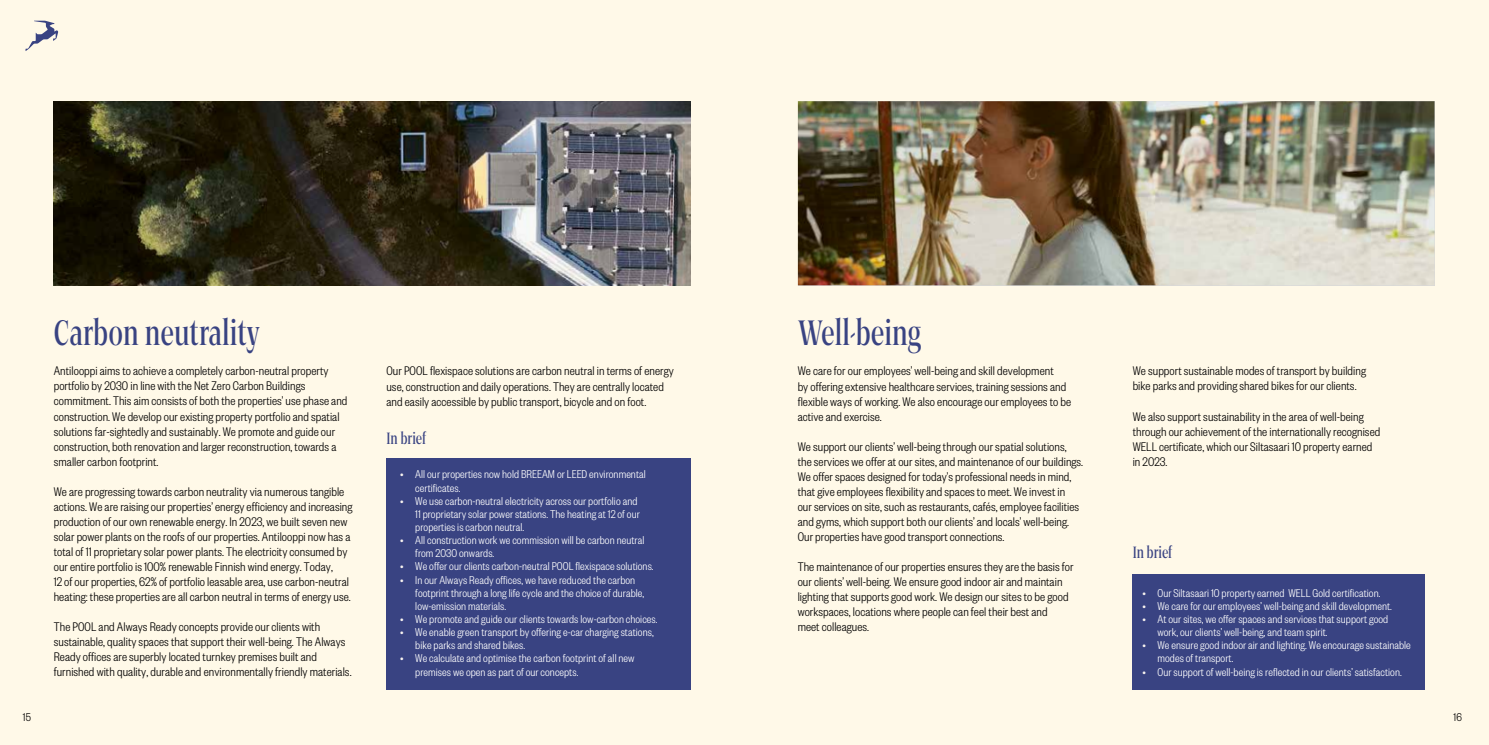
<style>
.page{position:relative;width:1489px;height:745px;background:#fff}
.page>*{position:absolute;margin:0;border:0;box-sizing:border-box;transform-origin:0 0}
.t1{font:500 35px "Epika Serif Extra Condensed Premium";color:#394382}
.t2{font:500 16.25px "Epika Serif Extra Condensed Premium";color:#394382}
.t3{font:300 13.75px/15px "Founders Grotesk Cond";letter-spacing:.005em;color:#000}
.t4{font:300 12.5px/13.1px "Founders Grotesk Cond";letter-spacing:.005em;color:#fff}
.t5{font:300 12.5px "Founders Grotesk Cond";color:#000}
.s1{color:#f9f4f0}
</style>
<div class="page">
<div style="left:0;top:0;width:1488px;height:744px;background:#fff9e8"></div>
<svg style="left:26px;top:21px;width:32px;height:30px"></svg>
<div style="left:1132px;top:573px;width:292px;height:116px;background:#394382"></div>
<div style="left:386px;top:458px;width:305px;height:231px;background:#394382"></div>
<img style="left:53px;top:101px;width:637px;height:184px">
<img style="left:797px;top:101px;width:637px;height:184px">
<h1 class="t1" style="left:53px;top:306px;width:208px">Carbon neutrality</h1>
<p class="t3" style="left:54px;top:363px;width:295px">Antilooppi aims to achieve a completely carbon-neutral property portfolio by 2030 in line with the Net Zero Carbon Buildings commitment. This aim consists of both the properties’ use phase and construction. We develop our existing property portfolio and spatial solutions far-sightedly and sustainably. We promote and guide our construction, both renovation and larger reconstruction, towards a smaller carbon footprint.</p>
<p class="t3" style="left:54px;top:483px;width:300px">We are progressing towards carbon neutrality via numerous tangible actions. We are raising our properties’ energy efficiency and increasing production of our own renewable energy. In 2023, we built seven new solar power plants on the roofs of our properties. Antilooppi now has a total of 11 proprietary solar power plants. The electricity consumed by our entire portfolio is 100% renewable Finnish wind energy. Today,<br>12 of our properties, 62% of portfolio leasable area, use carbon-neutral heating: these properties are all carbon neutral in terms of energy use.</p>
<p class="t3" style="left:54px;top:618px;width:299px">The POOL and Always Ready concepts provide our clients with sustainable, quality spaces that support their well-being. The Always Ready offices are superbly located turnkey premises built and furnished with quality, durable and environmentally friendly materials.</p>
<h1 class="t1" style="left:797px;top:306px;width:125px">Well-being</h1>
<p class="t3" style="left:386px;top:363px;width:289px">Our POOL flexispace solutions are carbon neutral in terms of energy use, construction and daily operations. They are centrally located and easily accessible by public transport, bicycle and on foot.</p>
<p class="t3" style="left:797px;top:363px;width:275px">We care for our employees’ well-being and skill development<br>by offering extensive healthcare services, training sessions and flexible ways of working. We also encourage our employees to be active and exercise.</p>
<p class="t3" style="left:797px;top:438px;width:287px">We support our clients’ well-being through our spatial solutions, the services we offer at our sites, and maintenance of our buildings.<br>We offer spaces designed for today’s professional needs in mind, that give employees flexibility and spaces to meet. We invest in<br>our services on site, such as restaurants, cafés, employee facilities and gyms, which support both our clients’ and locals’ well-being.<br>Our properties have good transport connections.</p>
<p class="t3" style="left:797px;top:558px;width:277px">The maintenance of our properties ensures they are the basis for our clients’ well-being. We ensure good indoor air and maintain lighting that supports good work. We design our sites to be good workspaces, locations where people can feel their best and<br>meet colleagues.</p>
<p class="t2" style="left:386px;top:426px;width:41px">In brief</p>
<p class="t4" style="left:415px;top:467px;width:232px;text-indent:-15px"><span class="s1">•</span> All our properties now hold BREEAM or LEED environmental certificates.</p>
<p class="t4" style="left:415px;top:493px;width:226px;text-indent:-15px"><span class="s1">•</span> We use carbon-neutral electricity across our portfolio and<br>11 proprietary solar power stations. The heating at 12 of our properties is carbon neutral.</p>
<p class="t4" style="left:415px;top:533px;width:230px;text-indent:-15px"><span class="s1">•</span> All construction work we commission will be carbon neutral from 2030 onwards.</p>
<p class="t4" style="left:400px;top:559px;width:255px"><span class="s1">•</span> We offer our clients carbon-neutral POOL flexispace solutions.</p>
<p class="t4" style="left:415px;top:572px;width:230px;text-indent:-15px"><span class="s1">•</span> In our Always Ready offices, we have reduced the carbon footprint through a long life cycle and the choice of durable, low-emission materials.</p>
<p class="t4" style="left:400px;top:611px;width:259px"><span class="s1">•</span> We promote and guide our clients towards low-carbon choices.</p>
<p class="t4" style="left:415px;top:625px;width:240px;text-indent:-15px"><span class="s1">•</span> We enable green transport by offering e-car charging stations, bike parks and shared bikes.</p>
<p class="t4" style="left:415px;top:651px;width:221px;text-indent:-15px"><span class="s1">•</span> We calculate and optimise the carbon footprint of all new premises we open as part of our concepts.</p>
<p class="t3" style="left:1132px;top:363px;width:235px">We support sustainable modes of transport by building bike parks and providing shared bikes for our clients.</p>
<p class="t3" style="left:1132px;top:408px;width:249px">We also support sustainability in the area of well-being through our achievement of the internationally recognised WELL certificate, which our Siltasaari 10 property earned in 2023.</p>
<p class="t2" style="left:1132px;top:539px;width:41px">In brief</p>
<p class="t4" style="left:1142px;top:585px;width:239px"><span class="s1">•</span> Our Siltasaari 10 property earned WELL Gold certification.</p>
<p class="t4" style="left:1142px;top:598px;width:251px"><span class="s1">•</span> We care for our employees’ well-being and skill development.</p>
<p class="t4" style="left:1157px;top:611px;width:232px;text-indent:-15px"><span class="s1">•</span> At our sites, we offer spaces and services that support good work, our clients’ well-being, and team spirit.</p>
<p class="t4" style="left:1157px;top:638px;width:255px;text-indent:-15px"><span class="s1">•</span> We ensure good indoor air and lighting. We encourage sustainable modes of transport.</p>
<p class="t4" style="left:1142px;top:664px;width:261px"><span class="s1">•</span> Our support of well-being is reflected in our clients’ satisfaction.</p>
<p class="t5" style="left:23px;top:709px;width:10px">15</p>
<p class="t5" style="left:1453px;top:709px;width:10px">16</p>
</div>
